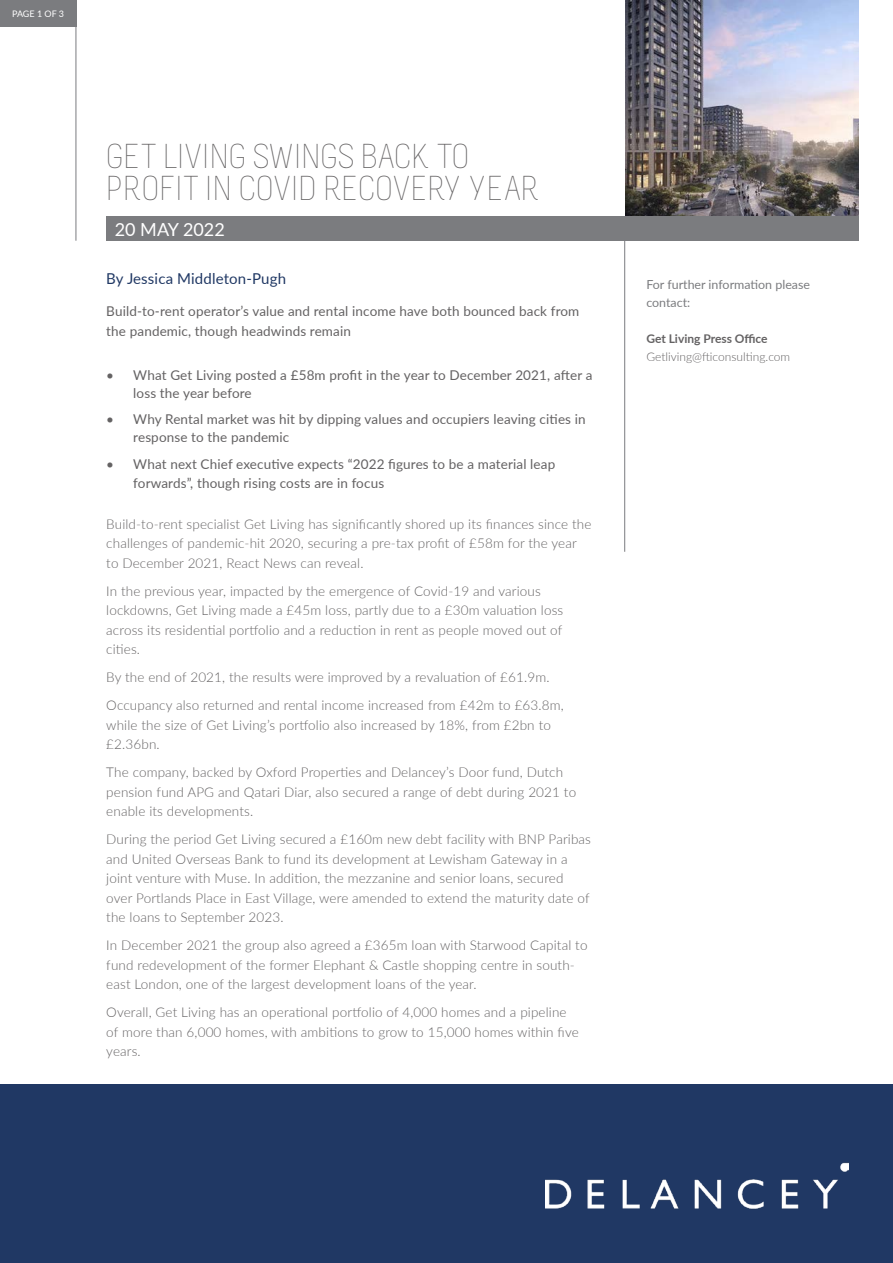
<style>
.page{position:relative;width:893px;height:1263px;background:#fff}
.page>*{position:absolute;margin:0;border:0;box-sizing:border-box;transform-origin:0 0}
.t1{font:300 34.5px/31.5px "Melbourne";letter-spacing:-.015em;color:#646263}
.t2{font:18px "Lato";color:#fff}
.t3{font:15px "Lato";letter-spacing:.01em;color:#203864}
.t4{font:300 13.5px/19.5px "Lato";letter-spacing:.01em;color:#646263}
.t5{font:13.5px/19.5px "Lato";letter-spacing:.01em;color:#646263}
.t6{font:12.45px/18px "Lato";color:#7b7c7f}
.t7{font:300 12px "Lato";color:#646263}
.t8{font:700 12px "Lato";color:#646263}
.t9{font:9px "Lato";letter-spacing:-.01em;color:#fff}
</style>
<div class="page">
<div style="left:0;top:1084px;width:893px;height:179px;background:#203864"></div>
<div style="left:0;top:0;width:76px;height:27px;background:#7b7c7f"></div>
<img style="left:625px;top:0;width:234px;height:217px">
<div style="left:106px;top:217px;width:753px;height:24px;background:#7b7c7f"></div>
<hr style="left:624px;top:241px;width:1px;height:311px;background:#7b7c7f">
<hr style="left:76px;top:27px;width:1px;height:214px;background:#7b7c7f">
<img style="left:545px;top:1162px;width:303px;height:47px">
<p class="t9" style="left:12px;top:7px;width:54px">PAGE 1 OF 3</p>
<h1 class="t1" style="left:106px;top:141px;width:435px">GET LIVING SWINGS BACK TO<br>PROFIT IN COVID RECOVERY YEAR</h1>
<h2 class="t2" style="left:115px;top:216px;width:112px">20 MAY 2022</h2>
<p class="t3" style="left:106px;top:268px;width:181px">By Jessica Middleton-Pugh</p>
<p class="t5" style="left:106px;top:301px;width:475px">Build-to-rent operator’s value and rental income have both bounced back from the pandemic, though headwinds remain</p>
<p class="t5" style="left:133px;top:365px;width:461px;line-height:18px;text-indent:-27px">• What Get Living posted a £58m profit in the year to December 2021, after a loss the year before</p>
<p class="t5" style="left:133px;top:409px;width:454px;line-height:18px;text-indent:-27px">• Why Rental market was hit by dipping values and occupiers leaving cities in response to the pandemic</p>
<p class="t5" style="left:133px;top:453px;width:423px;text-indent:-27px">• What next Chief executive expects “2022 figures to be a material leap forwards”, though rising costs are in focus</p>
<p class="t4" style="left:106px;top:514px;width:487px">Build-to-rent specialist Get Living has significantly shored up its finances since the challenges of pandemic-hit 2020, securing a pre-tax profit of £58m for the year to December 2021, React News can reveal.</p>
<p class="t4" style="left:106px;top:581px;width:458px">In the previous year, impacted by the emergence of Covid-19 and various lockdowns, Get Living made a £45m loss, partly due to a £30m valuation loss across its residential portfolio and a reduction in rent as people moved out of cities.</p>
<p class="t4" style="left:106px;top:663px;width:459px;line-height:28px">By the end of 2021, the results were improved by a revaluation of £61.9m.<br>Occupancy also returned and rental income increased from £42m to £63.8m,</p>
<p class="t4" style="left:106px;top:715px;width:446px">while the size of Get Living’s portfolio also increased by 18%, from £2bn to £2.36bn.</p>
<p class="t4" style="left:106px;top:762px;width:471px">The company, backed by Oxford Properties and Delancey’s Door fund, Dutch pension fund APG and Qatari Diar, also secured a range of debt during 2021 to enable its developments.</p>
<p class="t4" style="left:106px;top:829px;width:486px">During the period Get Living secured a £160m new debt facility with BNP Paribas and United Overseas Bank to fund its development at Lewisham Gateway in a joint venture with Muse. In addition, the mezzanine and senior loans, secured over Portlands Place in East Village, were amended to extend the maturity date of the loans to September 2023.</p>
<p class="t4" style="left:106px;top:935px;width:483px">In December 2021 the group also agreed a £365m loan with Starwood Capital to fund redevelopment of the former Elephant &amp; Castle shopping centre in south&shy;east London, one of the largest development loans of the year.</p>
<p class="t4" style="left:106px;top:1002px;width:474px">Overall, Get Living has an operational portfolio of 4,000 homes and a pipeline of more than 6,000 homes, with ambitions to grow to 15,000 homes within five years.</p>
<p class="t6" style="left:646px;top:275px;width:165px">For further information please contact:</p>
<p class="t8" style="left:646px;top:330px;width:123px">Get Living Press Office</p>
<p class="t7" style="left:646px;top:348px;width:145px">Getliving@fticonsulting.com</p>
</div>
